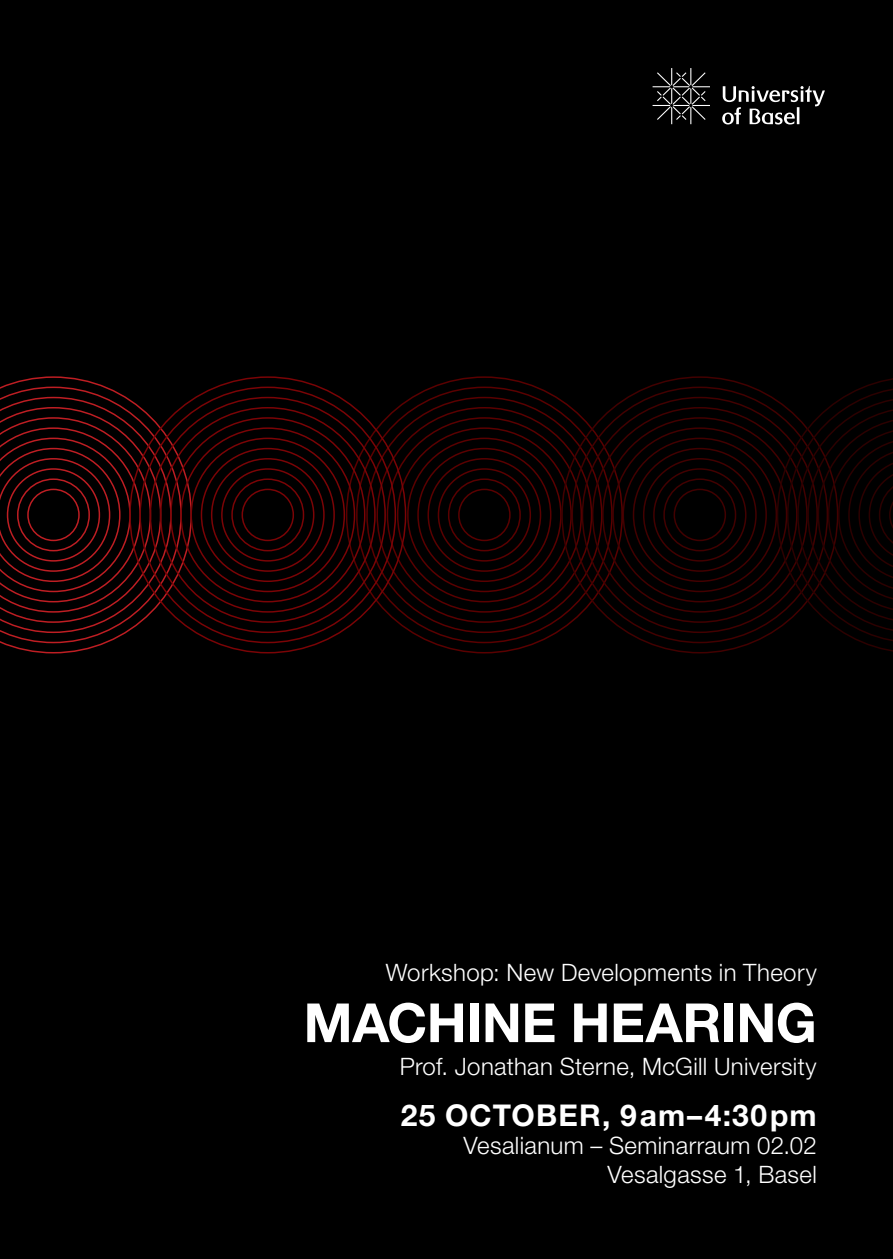
<style>
.page{position:relative;width:893px;height:1259px;background:#000}
.page>*{position:absolute;margin:0;border:0;box-sizing:border-box;transform-origin:0 0}
.t1{font:700 54px "Helvetica Neue LT Pro";letter-spacing:-.005em;color:#fff}
.t2{font:700 30px "Helvetica Neue LT Pro";letter-spacing:.04em;color:#fff}
.t3{font:300 24px/28.8px "Helvetica Neue LT Pro";letter-spacing:.015em;color:#fff;text-align:right}
</style>
<div class="page">
<svg style="left:0;top:376px;width:192px;height:277px"></svg>
<div style="left:458px;top:489px;width:53px;height:52px;border:2px solid #5a0000;border-radius:50%"></div>
<div style="left:427px;top:458px;width:114px;height:114px;border:2px solid #5a0000;border-radius:50%"></div>
<div style="left:448px;top:478px;width:73px;height:73px;border:2px solid #5a0000;border-radius:50%"></div>
<div style="left:438px;top:468px;width:93px;height:93px;border:2px solid #5a0000;border-radius:50%"></div>
<div style="left:674px;top:489px;width:52px;height:52px;border:2px solid #420000;border-radius:50%"></div>
<div style="left:643px;top:458px;width:114px;height:114px;border:2px solid #420000;border-radius:50%"></div>
<div style="left:663px;top:478px;width:73px;height:73px;border:2px solid #420000;border-radius:50%"></div>
<div style="left:653px;top:468px;width:93px;height:93px;border:2px solid #420000;border-radius:50%"></div>
<svg style="left:777px;top:376px;width:116px;height:277px"></svg>
<div style="left:242px;top:489px;width:52px;height:52px;border:2px solid #7a0406;border-radius:50%"></div>
<div style="left:211px;top:458px;width:114px;height:114px;border:2px solid #7a0406;border-radius:50%"></div>
<div style="left:231px;top:478px;width:73px;height:73px;border:2px solid #7a0406;border-radius:50%"></div>
<div style="left:221px;top:468px;width:93px;height:93px;border:2px solid #7a0406;border-radius:50%"></div>
<svg style="left:722px;top:86px;width:103px;height:38px"></svg>
<svg style="left:653px;top:68px;width:57px;height:56px"></svg>
<p class="t3" style="left:386px;top:958px;width:432px">Workshop: New Developments in Theory</p>
<h1 class="t1" style="left:304px;top:988px;width:515px">MACHINE HEARING</h1>
<p class="t3" style="left:400px;top:1051px;width:418px">Prof. Jonathan Sterne, McGill University</p>
<p class="t2" style="left:401px;top:1096px;width:418px">25 OCTOBER, 9AM–4:30PM</p>
<p class="t3" style="left:463px;top:1131px;width:355px">Vesalianum – Seminarraum 02.02<br>Vesalgasse 1, Basel</p>
</div>
